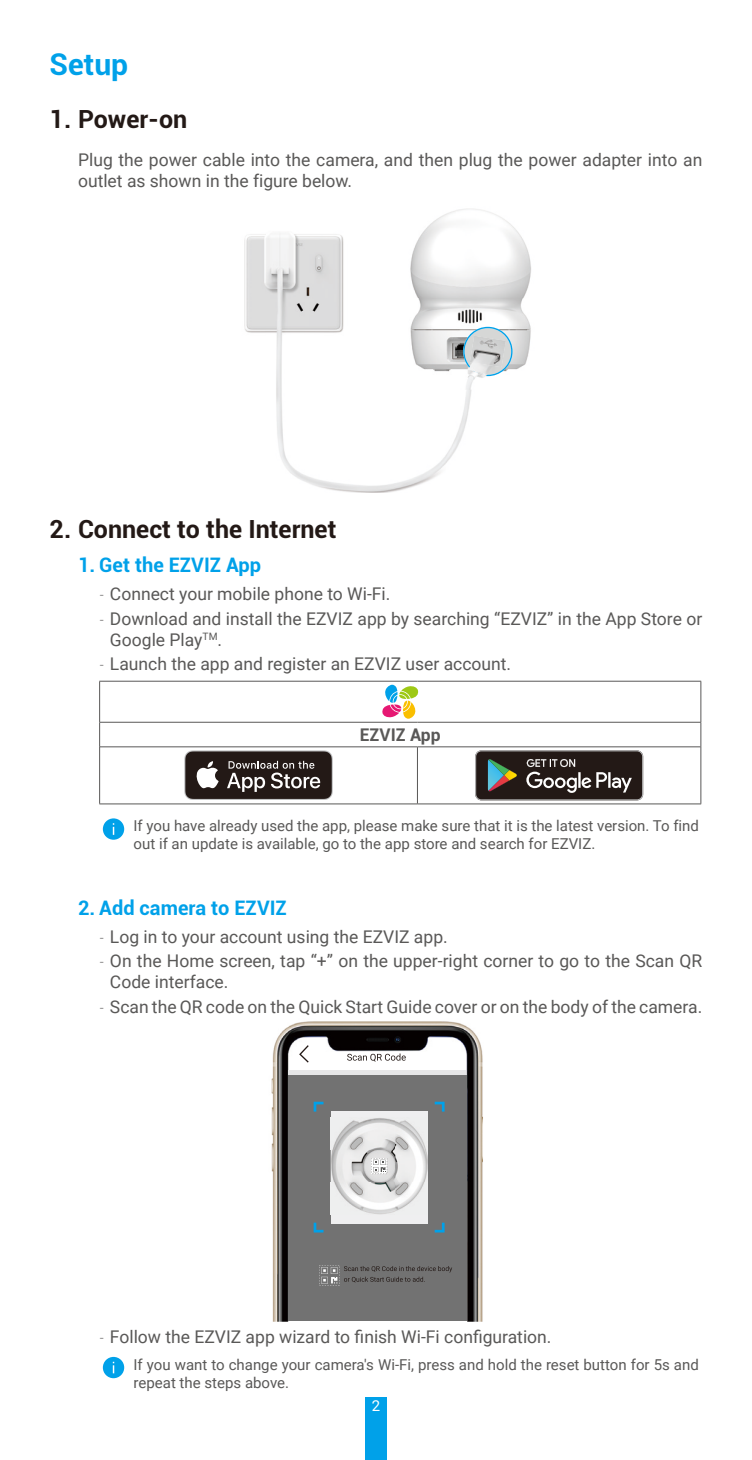
<style>
.page{position:relative;width:752px;height:1460px;background:#fff}
.page>*{position:absolute;margin:0;border:0;box-sizing:border-box;transform-origin:0 0}
.t1{font:700 30px "Roboto";color:#00a1e9}
.t2{font:700 25px "Roboto";color:#231916}
.t3{font:700 20px "Roboto";color:#00a1e9}
.t4{font:17.5px/21px "Roboto";color:#595857}
.t5{font:700 17.5px "Roboto";color:#595857}
.t6{font:15px/18px "Roboto";color:#595857}
.t7{font:15px "Roboto";color:#fff}
.s1{font-family:"DIN Cond";font-weight:300}
</style>
<div class="page">
<div style="left:365px;top:1398px;width:21px;height:62px;background:#00a1e9"></div>
<img style="left:244px;top:233px;width:100px;height:69px">
<img style="left:244px;top:302px;width:144px;height:190px">
<img style="left:388px;top:390px;width:84px;height:102px">
<img style="left:370px;top:208px;width:161px;height:182px">
<img style="left:463px;top:327px;width:49px;height:49px">
<img style="left:469px;top:336px;width:36px;height:31px">
<hr style="left:99px;top:722px;width:318px;height:1px;background:#595857">
<hr style="left:417px;top:722px;width:283px;height:1px;background:#595857">
<hr style="left:100px;top:746px;width:317px;height:1px;background:#595857">
<hr style="left:417px;top:746px;width:283px;height:1px;background:#595857">
<hr style="left:417px;top:747px;width:1px;height:57px;background:#595857">
<hr style="left:99px;top:681px;width:318px;height:1px;background:#595857">
<hr style="left:99px;top:681px;width:1px;height:41px;background:#595857">
<hr style="left:417px;top:681px;width:283px;height:1px;background:#595857">
<hr style="left:700px;top:681px;width:1px;height:41px;background:#595857">
<svg style="left:99px;top:722px;width:1px;height:25px"></svg>
<svg style="left:700px;top:722px;width:1px;height:25px"></svg>
<hr style="left:99px;top:747px;width:1px;height:57px;background:#595857">
<hr style="left:700px;top:747px;width:1px;height:57px;background:#595857">
<hr style="left:99px;top:803px;width:318px;height:1px;background:#595857">
<hr style="left:417px;top:803px;width:283px;height:1px;background:#595857">
<svg style="left:382px;top:685px;width:36px;height:34px"></svg>
<svg style="left:184px;top:750px;width:148px;height:50px;background:#4f4745"></svg>
<svg style="left:475px;top:750px;width:167px;height:50px;background:#443e3a"></svg>
<svg style="left:103px;top:818px;width:21px;height:22px"></svg>
<img style="left:271px;top:1021px;width:211px;height:301px">
<div style="left:288px;top:1075px;width:178px;height:246px;background:#727272"></div>
<div style="left:317px;top:1054px;width:123px;height:11px;background:#fff"></div>
<div style="left:288px;top:1070px;width:178px;height:5px;background:#e6e6e7"></div>
<svg style="left:299px;top:1045px;width:9px;height:18px"></svg>
<div style="left:330px;top:1111px;width:97px;height:112px;background:#efeff0"></div>
<svg style="left:347px;top:1053px;width:58px;height:9px"></svg>
<svg style="left:434px;top:1102px;width:10px;height:9px"></svg>
<svg style="left:313px;top:1102px;width:10px;height:9px"></svg>
<svg style="left:313px;top:1223px;width:10px;height:9px"></svg>
<svg style="left:434px;top:1223px;width:10px;height:9px"></svg>
<svg style="left:319px;top:1265px;width:133px;height:19px"></svg>
<img style="left:330px;top:1118px;width:97px;height:96px">
<svg style="left:371px;top:1158px;width:16px;height:17px"></svg>
<div style="left:103px;top:1357px;width:21px;height:21px;background:#00a1e9;border-radius:50%"></div>
<h1 class="t1" style="left:50px;top:43px;width:80px">Setup</h1>
<h2 class="t2" style="left:50px;top:101px;width:139px">1. Power-on</h2>
<p class="t4" style="left:78px;top:148px;width:625px">Plug the power cable into the camera, and then plug the power adapter into an outlet as shown in the figure below.</p>
<h2 class="t2" style="left:50px;top:511px;width:288px">2. Connect to the Internet</h2>
<p class="t3" style="left:78px;top:551px;width:184px">1. Get the EZVIZ App</p>
<p class="t4" style="left:99px;top:583px;width:292px"><span class="s1">-</span> Connect your mobile phone to Wi-Fi.</p>
<p class="t4" style="left:110px;top:607px;width:593px;text-indent:-11px"><span class="s1">-</span> Download and install the EZVIZ app by searching “EZVIZ” in the App Store or<br>Google Play<sup>TM</sup>.</p>
<p class="t4" style="left:99px;top:653px;width:413px"><span class="s1">-</span> Launch the app and register an EZVIZ user account.</p>
<p class="t5" style="left:359px;top:722px;width:82px">EZVIZ App</p>
<p class="t6" style="left:133px;top:816px;width:566px">If you have already used the app, please make sure that it is the latest version. To find out if an update is available, go to the app store and search for EZVIZ.</p>
<p class="t3" style="left:78px;top:894px;width:210px">2. Add camera to EZVIZ</p>
<p class="t4" style="left:99px;top:925px;width:350px"><span class="s1">-</span> Log in to your account using the EZVIZ app.</p>
<p class="t4" style="left:110px;top:950px;width:593px;text-indent:-11px"><span class="s1">-</span> On the Home screen, tap “+” on the upper-right corner to go to the Scan QR<br>Code interface.</p>
<p class="t4" style="left:99px;top:995px;width:604px"><span class="s1">-</span> Scan the QR code on the Quick Start Guide cover or on the body of the camera.</p>
<p class="t4" style="left:99px;top:1325px;width:453px"><span class="s1">-</span> Follow the EZVIZ app wizard to finish Wi-Fi configuration.</p>
<p class="t6" style="left:133px;top:1355px;width:566px">If you want to change your camera's Wi-Fi, press and hold the reset button for 5s and repeat the steps above.</p>
<p class="t7" style="left:371px;top:1395px;width:10px">2</p>
</div>
